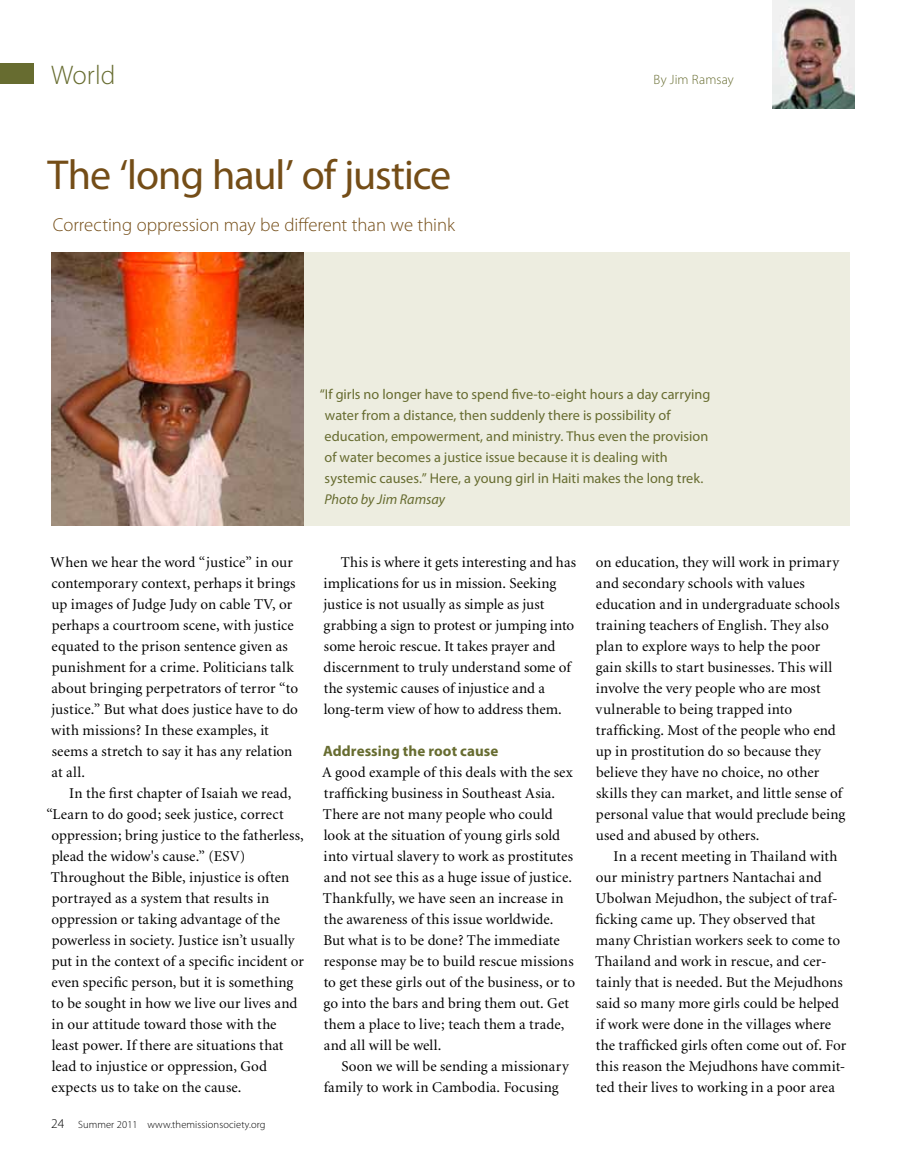
<style>
.page{position:relative;width:905px;height:1175px;background:#fff}
.page>*{position:absolute;margin:0;border:0;box-sizing:border-box;transform-origin:0 0}
.t1{font:42px "Myriad Pro";letter-spacing:-.025em;color:#744d17}
.t2{font:300 27px "Myriad Pro";color:#676c30}
.t3{font:300 18.75px "Myriad Pro";letter-spacing:-.005em;color:#744d17}
.t4{font:15px/21px "Minion";letter-spacing:.01em;color:#000}
.t5{font:700 15px "Myriad Pro";letter-spacing:.005em;color:#676c30}
.t6{font:14.25px/21px "Myriad Pro";color:#676c30}
.t7{font:italic 14.25px "Myriad Pro";color:#676c30}
.t8{font:300 13.5px "Myriad Pro";letter-spacing:.01em;color:#676c30}
.t9{font:300 10.5px "Myriad Pro";letter-spacing:.01em;color:#000}
.s1{font-size:13.5px}
</style>
<div class="page">
<div style="left:303px;top:252px;width:546px;height:273px;background:#edede0"></div>
<div style="left:0;top:63px;width:34px;height:21px;background:#676c30"></div>
<img style="left:773px;top:0;width:81px;height:108px">
<img style="left:51px;top:252px;width:252px;height:273px">
<h2 class="t2" style="left:51px;top:58px;width:66px">World</h2>
<p class="t8" style="left:653px;top:71px;width:82px">By Jim Ramsay</p>
<h1 class="t1" style="left:48px;top:149px;width:405px">The ‘long haul’ of justice</h1>
<p class="t3" style="left:53px;top:213px;width:403px">Correcting oppression may be different than we think</p>
<p class="t6" style="left:324px;top:383px;width:387px;text-indent:-5px">“If girls no longer have to spend five-to-eight hours a day carrying water from a distance, then suddenly there is possibility of education, empowerment, and ministry. Thus even the provision of water becomes a justice issue because it is dealing with systemic causes.” Here, a young girl in Haiti makes the long trek.</p>
<p class="t7" style="left:324px;top:490px;width:122px">Photo by Jim Ramsay</p>
<p class="t4" style="left:51px;top:552px;width:249px">When we hear the word “justice” in our contemporary context, perhaps it brings up images of Judge Judy on cable TV, or perhaps a courtroom scene, with justice equated to the prison sentence given as punishment for a crime. Politicians talk about bringing perpetrators of terror “to justice.” But what does justice have to do with missions? In these examples, it seems a stretch to say it has any relation at all.</p>
<p class="t4" style="left:69px;top:783px;width:224px">In the first chapter of Isaiah we read,</p>
<p class="t4" style="left:46px;top:804px;width:239px">“Learn to do good; seek justice, correct</p>
<p class="t4" style="left:52px;top:825px;width:254px">oppression; bring justice to the fatherless,</p>
<p class="t4" style="left:52px;top:846px;width:195px">plead the widow's cause.” (ESV)</p>
<p class="t4" style="left:51px;top:867px;width:240px">Throughout the Bible, injustice is often</p>
<p class="t4" style="left:52px;top:888px;width:219px">portrayed as a system that results in</p>
<p class="t4" style="left:52px;top:909px;width:230px">oppression or taking advantage of the</p>
<p class="t4" style="left:52px;top:930px;width:244px">powerless in society. Justice isn’t usually</p>
<p class="t4" style="left:52px;top:951px;width:254px">put in the context of a specific incident or</p>
<p class="t4" style="left:52px;top:972px;width:243px">even specific person, but it is something</p>
<p class="t4" style="left:52px;top:993px;width:247px">to be sought in how we live our lives and</p>
<p class="t4" style="left:51px;top:1014px;width:226px">in our attitude toward those with the</p>
<p class="t4" style="left:52px;top:1035px;width:233px">least power. If there are situations that</p>
<p class="t4" style="left:52px;top:1056px;width:217px">lead to injustice or oppression, God</p>
<p class="t4" style="left:52px;top:1077px;width:191px">expects us to take on the cause.</p>
<p class="t9" style="left:51px;top:1118px;width:216px"><span class="s1">24</span> Summer 2011 www.themissionsociety.org</p>
<p class="t4" style="left:323px;top:552px;width:254px;text-indent:17px">This is where it gets interesting and has implications for us in mission. Seeking justice is not usually as simple as just grabbing a sign to protest or jumping into some heroic rescue. It takes prayer and discernment to truly understand some of the systemic causes of injustice and a long-term view of how to address them.</p>
<p class="t5" style="left:323px;top:741px;width:177px">Addressing the root cause</p>
<p class="t4" style="left:322px;top:762px;width:254px">A good example of this deals with the sex trafficking business in Southeast Asia.<br>There are not many people who could look at the situation of young girls sold into virtual slavery to work as prostitutes and not see this as a huge issue of justice.<br>Thankfully, we have seen an increase in the awareness of this issue worldwide.<br>But what is to be done? The immediate response may be to build rescue missions to get these girls out of the business, or to go into the bars and bring them out. Get them a place to live; teach them a trade, and all will be well.</p>
<p class="t4" style="left:324px;top:1056px;width:246px;text-indent:18px">Soon we will be sending a missionary family to work in Cambodia. Focusing</p>
<p class="t4" style="left:595px;top:552px;width:251px">on education, they will work in primary and secondary schools with values education and in undergraduate schools training teachers of English. They also plan to explore ways to help the poor gain skills to start businesses. This will involve the very people who are most vulnerable to being trapped into trafficking. Most of the people who end up in prostitution do so because they believe they have no choice, no other skills they can market, and little sense of personal value that would preclude being used and abused by others.</p>
<p class="t4" style="left:595px;top:846px;width:253px;text-indent:18px">In a recent meeting in Thailand with our ministry partners Nantachai and Ubolwan Mejudhon, the subject of traf&shy;ficking came up. They observed that many Christian workers seek to come to Thailand and work in rescue, and cer&shy;tainly that is needed. But the Mejudhons said so many more girls could be helped if work were done in the villages where the trafficked girls often come out of. For this reason the Mejudhons have commit&shy;ted their lives to working in a poor area</p>
</div>
